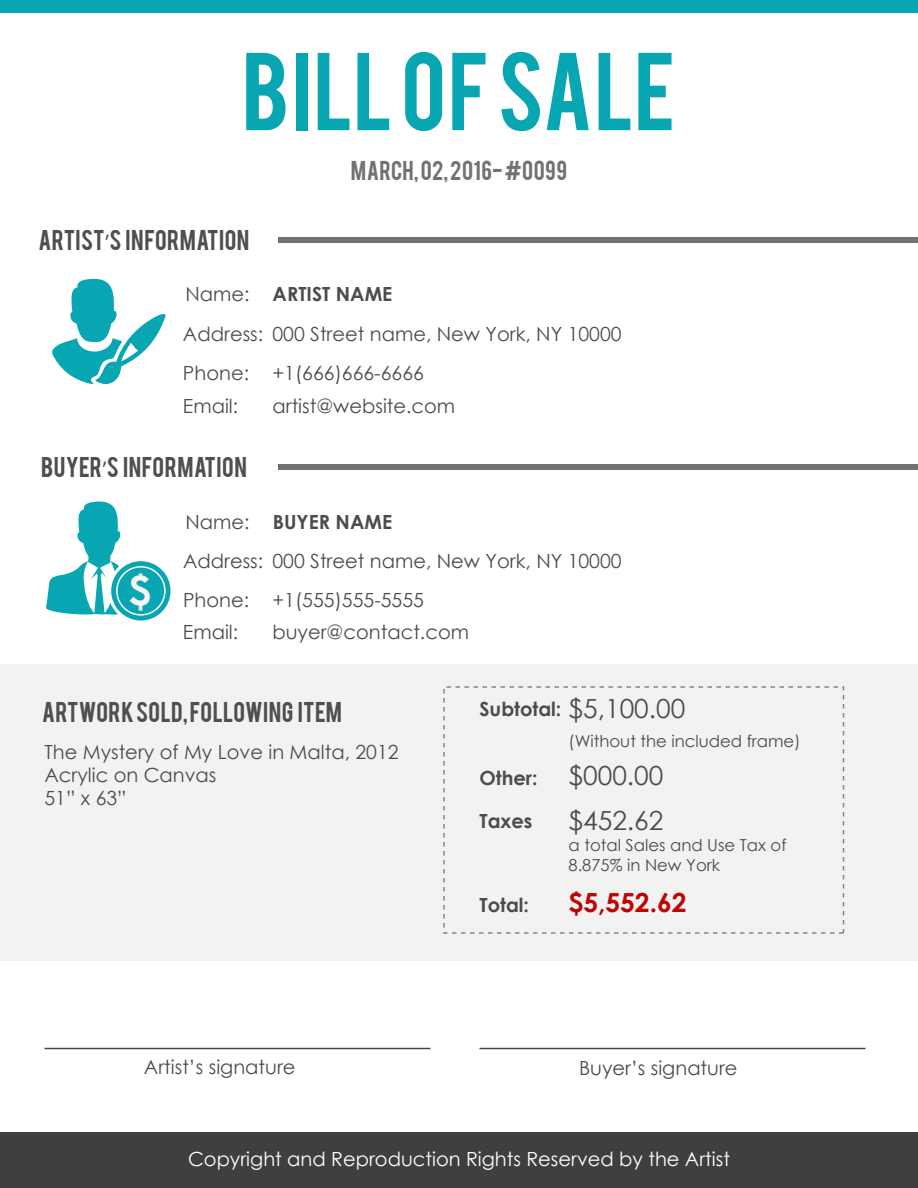
<style>
.page{position:relative;width:918px;height:1188px;background:#fff}
.page>*{position:absolute;margin:0;border:0;box-sizing:border-box;transform-origin:0 0}
.t1{font:86.85px "Bebas";letter-spacing:.02em;color:#08a6b2}
.t2{font:26.4px/45px "Century Gothic";color:#4c4c4c}
.t3{font:700 26.4px "Century Gothic";color:#c10202}
.t4{font:22.5px "Bebas";letter-spacing:.02em;color:#4f4f4f}
.t5{font:21.45px "Bebas";letter-spacing:.02em;color:#727272}
.t6{font:19.5px/39.5px "Century Gothic";color:#4c4c4c}
.t7{font:19.5px "Century Gothic";color:#fff}
.t8{font:700 19.5px/42px "Century Gothic";color:#4c4c4c}
.t9{font:16.5px/19.8px "Century Gothic";color:#4c4c4c}
.s1{font-family:"Myriad Pro"}
.s2{font-weight:700}
.s3{font-weight:700;font-size:40.2px;color:#f5f5f5}
</style>
<div class="page">
<div style="left:0;top:0;width:918px;height:13px;background:#08a6b2"></div>
<div style="left:0;top:664px;width:918px;height:298px;background:#f2f2f2"></div>
<div style="left:443px;top:686px;width:401px;height:248px;border:2px dashed #878787"></div>
<div style="left:0;top:1132px;width:918px;height:56px;background:#3f3f3f"></div>
<hr style="left:44px;top:1048px;width:387px;height:1px;background:#444">
<hr style="left:479px;top:1048px;width:387px;height:1px;background:#444">
<div style="left:278px;top:237px;width:640px;height:6px;background:#727272"></div>
<div style="left:278px;top:464px;width:640px;height:6px;background:#727272"></div>
<svg style="left:52px;top:279px;width:113px;height:105px"></svg>
<div style="left:111px;top:561px;width:60px;height:60px;background:#08a6b2;border-radius:50%"></div>
<div style="left:116px;top:566px;width:50px;height:50px;border:2px solid #fff;border-radius:50%"></div>
<svg style="left:46px;top:502px;width:76px;height:113px"></svg>
<h1 class="t1" style="left:242px;top:28px;width:435px">BILL OF SALE</h1>
<p class="t5" style="left:351px;top:155px;width:218px">MARCH, 02, 2016- #0099</p>
<p class="t4" style="left:39px;top:224px;width:212px">ARTIST<span class="s1">’</span>S INFORMATION</p>
<p class="t6" style="left:272px;top:274px;width:351px;text-indent:-87px">Name: <span class="s2">ARTIST NAME<br></span>000 Street name, New York, NY 10000 +1(666)666-6666</p>
<p class="t6" style="left:272px;top:386px;width:184px">artist@website.com</p>
<p class="t6" style="left:183px;top:314px;width:82px">Address:<br>Phone:</p>
<p class="t6" style="left:183px;top:386px;width:57px">Email:</p>
<p class="t4" style="left:41px;top:451px;width:207px">BUYER<span class="s1">’</span>S INFORMATION</p>
<p class="t6" style="left:273px;top:502px;width:351px;text-indent:-87px">Name: <span class="s2">BUYER NAME<br></span>000 Street name, New York, NY 10000 +1(555)555-5555</p>
<p class="t6" style="left:129px;top:541px;width:136px;text-indent:54px">Address: <span class="s3">$</span> Phone:</p>
<p class="t6" style="left:183px;top:612px;width:57px">Email:</p>
<p class="t6" style="left:272px;top:612px;width:198px">buyer@contact.com</p>
<p class="t4" style="left:42px;top:695px;width:301px">ARTWORK SOLD, FOLLOWING ITEM</p>
<p class="t6" style="left:44px;top:739px;width:356px;line-height:23.4px">The Mystery of My Love in Malta, 2012<br>Acrylic on Canvas<br>51” x 63”</p>
<p class="t8" style="left:479px;top:687px;width:83px">Subtotal:</p>
<p class="t8" style="left:479px;top:757px;width:60px">Other:<br>Taxes</p>
<h2 class="t2" style="left:569px;top:685px;width:118px">$5,100.00</h2>
<p class="t9" style="left:569px;top:731px;width:233px">(Without the included frame)</p>
<h2 class="t2" style="left:569px;top:753px;width:96px">$000.00 $452.62</h2>
<p class="t9" style="left:569px;top:835px;width:219px">a total Sales and Use Tax of<br>8.875% in New York</p>
<p class="t8" style="left:479px;top:883px;width:51px">Total:</p>
<h2 class="t3" style="left:569px;top:883px;width:119px">$5,552.62</h2>
<p class="t6" style="left:144px;top:1047px;width:153px">Artist’s signature</p>
<p class="t6" style="left:579px;top:1047px;width:160px">Buyer’s signature</p>
<p class="t7" style="left:188px;top:1145px;width:543px">Copyright and Reproduction Rights Reserved by the Artist</p>
</div>
